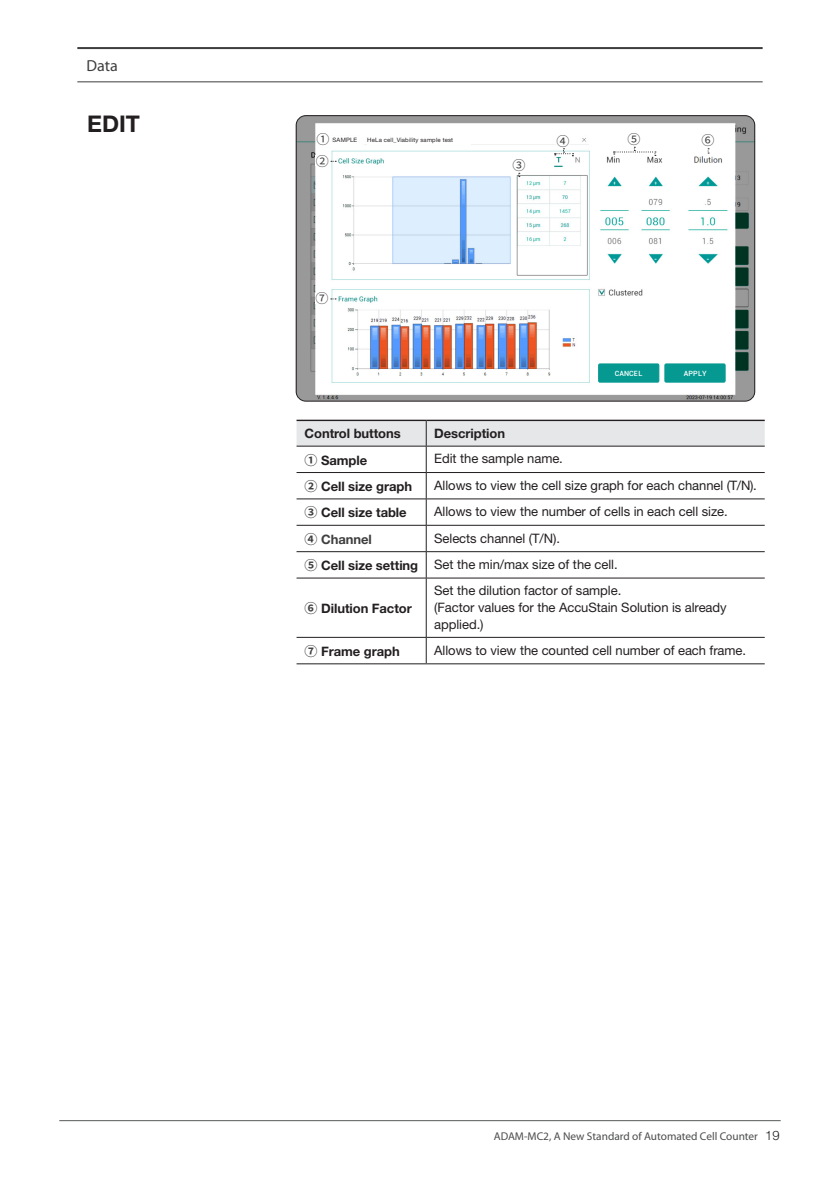
<style>
.page{position:relative;width:840px;height:1191px;background:#fff}
.page>*{position:absolute;margin:0;border:0;box-sizing:border-box;transform-origin:0 0}
.t1{font:700 23px "Helvetica Neue LT Pro";color:#231f20}
.t2{font:16px "Myriad Pro";color:#3e3e3f}
.t3{font:13px/17px "Helvetica Neue LT Pro";letter-spacing:-.005em;color:#231f20}
.t4{font:700 13px "Helvetica Neue LT Pro";letter-spacing:-.005em;color:#231f20}
.t5{font:700 13px "Helvetica Neue LT Pro";letter-spacing:-.005em;color:#3e3e3f}
.Paragraph_Style_1{font:13px "Noto Sans CJ Kkr";color:#3e3e3f}
.t6{font:11.4px "Myriad Pro";color:#4b4c4d}
.t7{font:500 7.2px "Roboto";color:#fff}
.Paragraph_Style_1-2{font:6px "Helvetica Neue LT Pro";letter-spacing:.025em;color:#231f20}
.s1{font-family:"Noto Sans CJ Kkr";color:#3e3e3f}
.s2{font-family:"Noto Sans CJ Kkr"}
.s3{font-family:"Helvetica Neue LT Pro";font-weight:300;font-size:13px;color:#231f20}
</style>
<div class="page">
<hr style="left:59px;top:1120px;width:721px;height:1px;background:#57585a">
<hr style="left:77px;top:47px;width:685px;height:2px;background:#3e3e3f">
<hr style="left:77px;top:81px;width:685px;height:1px;background:#3e3e3f">
<img style="left:296px;top:116px;width:458px;height:285px">
<div style="left:296px;top:115px;width:458px;height:286px;border:1px solid #241f21;border-radius:10px"></div>
<svg style="left:590px;top:360px;width:144px;height:25px"></svg>
<div style="left:664px;top:364px;width:60px;height:18px;background:#059991"></div>
<div style="left:664px;top:364px;width:61px;height:18px;border:1px solid #059991"></div>
<div style="left:598px;top:364px;width:60px;height:18px;background:#059991"></div>
<div style="left:598px;top:364px;width:60px;height:18px;border:1px solid #059991"></div>
<hr style="left:296px;top:663px;width:130px;height:1px;background:#231f20">
<hr style="left:426px;top:663px;width:338px;height:1px;background:#231f20">
<hr style="left:296px;top:578px;width:130px;height:1px;background:#231f20">
<hr style="left:425px;top:578px;width:1px;height:59px;background:#231f20">
<hr style="left:296px;top:637px;width:130px;height:1px;background:#231f20">
<svg style="left:425px;top:637px;width:1px;height:26px"></svg>
<hr style="left:426px;top:578px;width:338px;height:1px;background:#231f20">
<hr style="left:426px;top:637px;width:338px;height:1px;background:#231f20">
<svg style="left:296px;top:421px;width:468px;height:157px"></svg>
<hr style="left:296px;top:420px;width:130px;height:1px;background:#231f20">
<hr style="left:426px;top:420px;width:338px;height:1px;background:#231f20">
<div style="left:316px;top:134px;width:13px;height:10px;background:#fff"></div>
<div style="left:315px;top:155px;width:13px;height:11px;background:#fff"></div>
<div style="left:332px;top:137px;width:26px;height:6px;background:#fff"></div>
<div style="left:367px;top:135px;width:103px;height:10px;background:#fff"></div>
<div style="left:512px;top:160px;width:13px;height:10px;background:#fff"></div>
<div style="left:556px;top:136px;width:13px;height:10px;background:#fff"></div>
<svg style="left:554px;top:148px;width:19px;height:8px"></svg>
<div style="left:701px;top:134px;width:13px;height:11px;background:#fff"></div>
<div style="left:315px;top:293px;width:13px;height:10px;background:#fff"></div>
<div style="left:627px;top:134px;width:13px;height:10px;background:#fff"></div>
<svg style="left:613px;top:147px;width:42px;height:9px"></svg>
<p class="t2" style="left:87px;top:57px;width:33px">Data</p>
<p class="t1" style="left:87px;top:110px;width:54px">EDIT</p>
<p class="Paragraph_Style_1" style="left:316px;top:132px;width:14px">①</p>
<p class="Paragraph_Style_1" style="left:315px;top:154px;width:14px">②</p>
<p class="Paragraph_Style_1-2" style="left:332px;top:136px;width:26px">SAMPLE</p>
<p class="Paragraph_Style_1-2" style="left:367px;top:137px;width:87px">HeLa cell_Viability sample test</p>
<p class="Paragraph_Style_1" style="left:315px;top:291px;width:14px">⑦</p>
<p class="Paragraph_Style_1" style="left:512px;top:158px;width:14px">③</p>
<p class="Paragraph_Style_1" style="left:627px;top:132px;width:14px">⑤</p>
<p class="Paragraph_Style_1" style="left:556px;top:134px;width:14px">④</p>
<p class="Paragraph_Style_1" style="left:701px;top:132px;width:14px">⑥</p>
<p class="t7" style="left:614px;top:368px;width:29px">CANCEL</p>
<p class="t7" style="left:683px;top:368px;width:24px">APPLY</p>
<p class="t4" style="left:304px;top:425px;width:98px">Control buttons</p>
<p class="t4" style="left:434px;top:425px;width:72px">Description</p>
<p class="t4" style="left:304px;top:452px;width:64px"><span class="s1">①</span> Sample</p>
<p class="t3" style="left:434px;top:450px;width:130px">Edit the sample name.</p>
<p class="t4" style="left:304px;top:478px;width:109px"><span class="s1">②</span> Cell size graph</p>
<p class="t3" style="left:434px;top:476px;width:324px">Allows to view the cell size graph for each channel (T/N).</p>
<p class="t4" style="left:304px;top:504px;width:104px"><span class="s1">③</span> Cell size table</p>
<p class="t3" style="left:434px;top:503px;width:295px">Allows to view the number of cells in each cell size.</p>
<p class="t5" style="left:304px;top:531px;width:69px"><span class="s2">④</span> Channel</p>
<p class="t3" style="left:434px;top:529px;width:127px">Selects channel (T/N).</p>
<p class="t4" style="left:304px;top:557px;width:115px"><span class="s1">⑤</span> Cell size setting</p>
<p class="t3" style="left:434px;top:555px;width:185px">Set the min/max size of the cell.</p>
<p class="t4" style="left:304px;top:600px;width:109px"><span class="s1">⑥</span> Dilution Factor</p>
<p class="t3" style="left:434px;top:582px;width:188px">Set the dilution factor of sample.</p>
<p class="t3" style="left:434px;top:599px;width:294px">(Factor values for the AccuStain Solution is already applied.)</p>
<p class="t4" style="left:304px;top:643px;width:97px"><span class="s1">⑦</span> Frame graph</p>
<p class="t3" style="left:434px;top:641px;width:313px">Allows to view the counted cell number of each frame.</p>
<p class="t6" style="left:493px;top:1129px;width:287px">ADAM-MC2, A New Standard of Automated Cell Counter <span class="s3">19</span></p>
</div>
